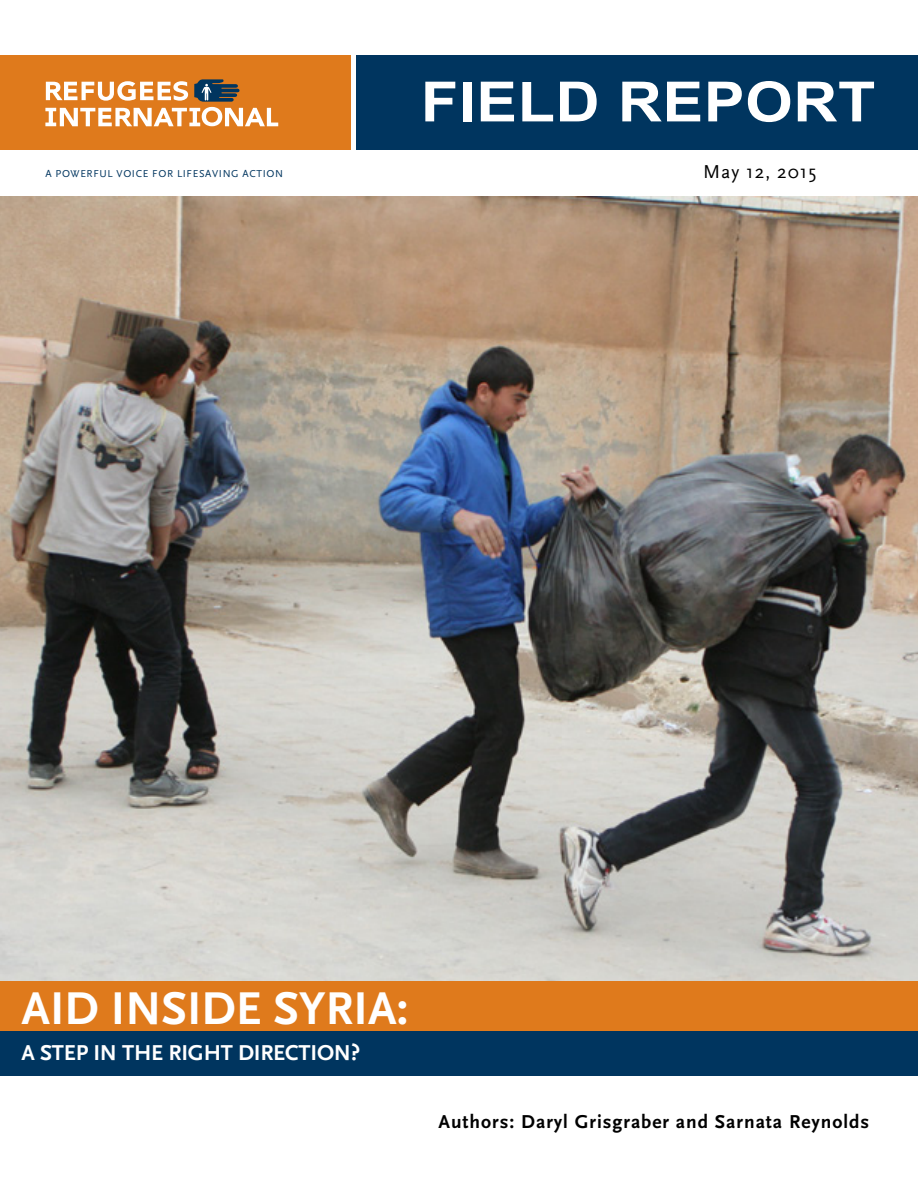
<style>
.page{position:relative;width:918px;height:1188px;background:#fff}
.page>*{position:absolute;margin:0;border:0;box-sizing:border-box;transform-origin:0 0}
.t1{font:700 55.5px "Arial";letter-spacing:.01em;color:#fff;scale:1.1 1}
.t2{font:700 48px "Scala Sans";color:#fff}
.t3{font:700 22.5px "Scala Sans";letter-spacing:-.01em;color:#fff}
.t4{font:700 19.5px "Scala Sans";letter-spacing:.05em;color:#000}
.t5{font:19.5px "Scala Sans";letter-spacing:.05em;color:#000}
.t6{font:10.5px "Scala Sans";letter-spacing:.06em;color:#00355f}
</style>
<div class="page">
<div style="left:357px;top:56px;width:561px;height:94px;background:#00355f"></div>
<div style="left:0;top:56px;width:351px;height:94px;background:#df7a1c"></div>
<svg style="left:45px;top:79px;width:233px;height:47px"></svg>
<div style="left:0;top:1031px;width:918px;height:45px;background:#00355f"></div>
<div style="left:0;top:981px;width:918px;height:50px;background:#df7a1c"></div>
<img style="left:0;top:197px;width:918px;height:784px">
<p class="t6" style="left:45px;top:168px;width:239px">A POWERFUL VOICE FOR LIFESAVING ACTION</p>
<h1 class="t1" style="left:421px;top:65px;width:415px">FIELD REPORT</h1>
<p class="t5" style="left:703px;top:161px;width:115px">May 12, 2015</p>
<h2 class="t2" style="left:22px;top:983px;width:389px">AID INSIDE SYRIA:</h2>
<p class="t3" style="left:22px;top:1041px;width:340px">A STEP IN THE RIGHT DIRECTION?</p>
<p class="t4" style="left:438px;top:1111px;width:432px">Authors: Daryl Grisgraber and Sarnata Reynolds</p>
</div>
